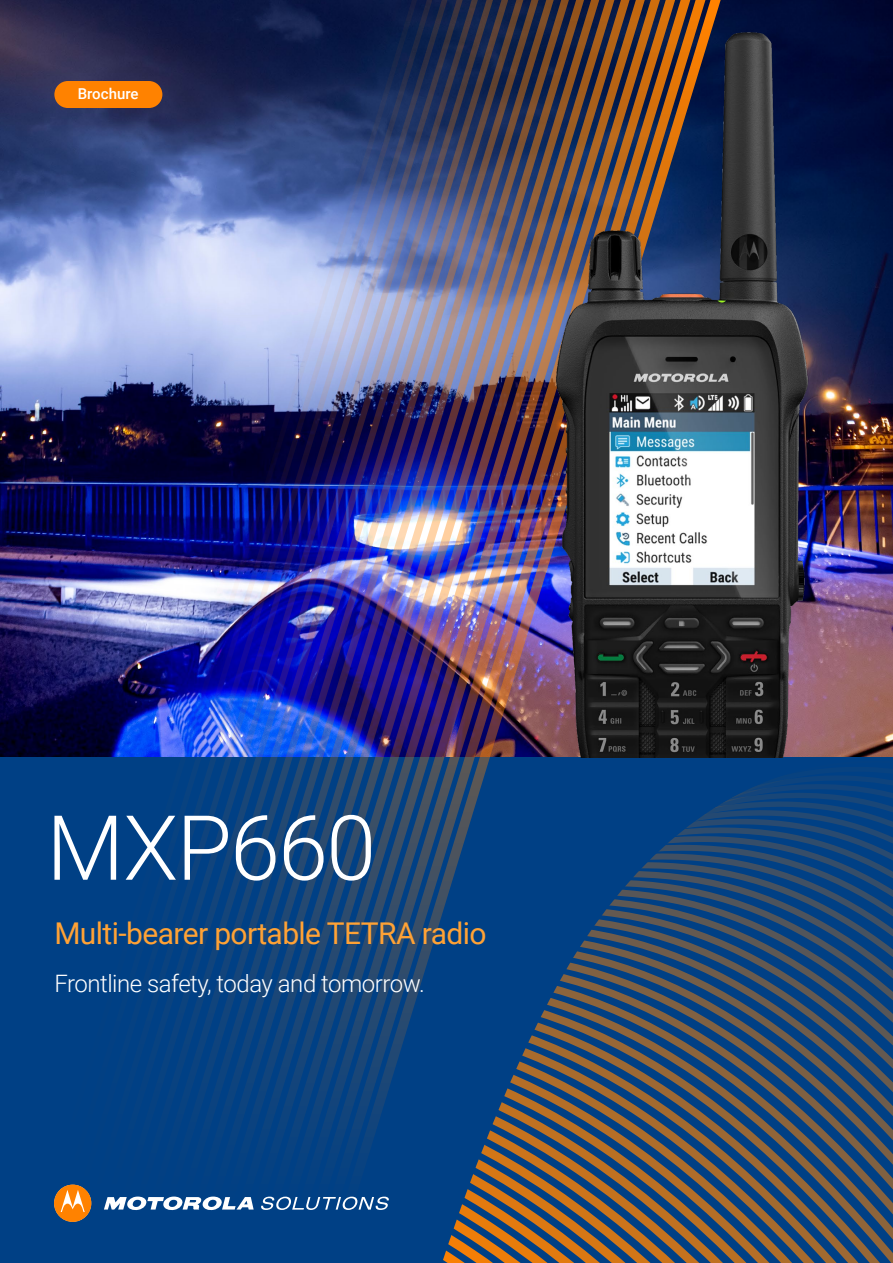
<style>
.page{position:relative;width:893px;height:1263px;background:#fff}
.page>*{position:absolute;margin:0;border:0;box-sizing:border-box;transform-origin:0 0}
.t1{font:300 90px "Roboto";letter-spacing:-.02em;color:#fff}
.t2{font:30px "Roboto";letter-spacing:-.02em;color:#ffa235}
.t3{font:300 24px "Roboto";letter-spacing:-.02em;color:#fff}
.t4{font:500 15px "Roboto";color:#fff}
</style>
<div class="page">
<img style="left:0;top:0;width:261px;height:1263px">
<img style="left:261px;top:0;width:632px;height:1263px">
<svg style="left:442px;top:827px;width:451px;height:9px;background:#0e437d"></svg>
<svg style="left:442px;top:836px;width:451px;height:9px;background:#0f437c"></svg>
<svg style="left:442px;top:853px;width:451px;height:9px;background:#11447b"></svg>
<svg style="left:442px;top:862px;width:451px;height:9px;background:#12447b"></svg>
<svg style="left:442px;top:871px;width:451px;height:8px;background:#14457a"></svg>
<svg style="left:442px;top:879px;width:451px;height:9px;background:#154579"></svg>
<svg style="left:442px;top:888px;width:451px;height:9px;background:#164579"></svg>
<svg style="left:442px;top:897px;width:451px;height:8px;background:#164578"></svg>
<svg style="left:442px;top:905px;width:451px;height:9px;background:#184677"></svg>
<svg style="left:442px;top:914px;width:451px;height:9px;background:#194677"></svg>
<svg style="left:442px;top:923px;width:451px;height:8px;background:#1b4776"></svg>
<svg style="left:442px;top:931px;width:451px;height:9px;background:#1d4775"></svg>
<svg style="left:442px;top:940px;width:451px;height:9px;background:#1f4774"></svg>
<svg style="left:442px;top:949px;width:451px;height:8px;background:#204874"></svg>
<svg style="left:442px;top:957px;width:451px;height:9px;background:#214873"></svg>
<svg style="left:442px;top:966px;width:451px;height:9px;background:#244971"></svg>
<svg style="left:442px;top:975px;width:451px;height:8px;background:#254971"></svg>
<svg style="left:442px;top:983px;width:451px;height:9px;background:#264970"></svg>
<svg style="left:442px;top:992px;width:451px;height:9px;background:#284a6f"></svg>
<svg style="left:442px;top:1001px;width:451px;height:9px;background:#2a4a6e"></svg>
<svg style="left:442px;top:1010px;width:451px;height:8px;background:#2c4b6d"></svg>
<svg style="left:442px;top:1018px;width:451px;height:9px;background:#2d4b6d"></svg>
<svg style="left:442px;top:1027px;width:451px;height:9px;background:#304c6b"></svg>
<svg style="left:442px;top:1036px;width:451px;height:8px;background:#324c6a"></svg>
<svg style="left:442px;top:1044px;width:451px;height:9px;background:#324c6a"></svg>
<svg style="left:442px;top:1053px;width:451px;height:9px;background:#364d68"></svg>
<svg style="left:442px;top:1062px;width:451px;height:8px;background:#374e67"></svg>
<svg style="left:442px;top:1070px;width:451px;height:9px;background:#384e67"></svg>
<svg style="left:442px;top:1079px;width:451px;height:9px;background:#3c4f65"></svg>
<svg style="left:442px;top:1088px;width:451px;height:8px;background:#3d4f64"></svg>
<svg style="left:442px;top:1096px;width:451px;height:9px;background:#3f5063"></svg>
<svg style="left:442px;top:1105px;width:451px;height:9px;background:#425162"></svg>
<svg style="left:442px;top:1114px;width:451px;height:8px;background:#425161"></svg>
<svg style="left:442px;top:1122px;width:451px;height:9px;background:#465260"></svg>
<svg style="left:442px;top:1131px;width:451px;height:8px;background:#48525f"></svg>
<svg style="left:442px;top:1139px;width:451px;height:124px;background:#595655"></svg>
<img style="left:528px;top:0;width:319px;height:758px">
<svg style="left:104px;top:1196px;width:150px;height:15px"></svg>
<svg style="left:54px;top:1184px;width:37px;height:38px"></svg>
<svg style="left:261px;top:1196px;width:128px;height:14px"></svg>
<div style="left:54px;top:81px;width:108px;height:27px;background:#ff8200;border-radius:14px"></div>
<p class="t4" style="left:78px;top:84px;width:62px">Brochure</p>
<h1 class="t1" style="left:46px;top:785px;width:331px">MXP660</h1>
<p class="t2" style="left:54px;top:912px;width:434px">Multi-bearer portable TETRA radio</p>
<p class="t3" style="left:54px;top:966px;width:372px">Frontline safety, today and tomorrow.</p>
</div>
